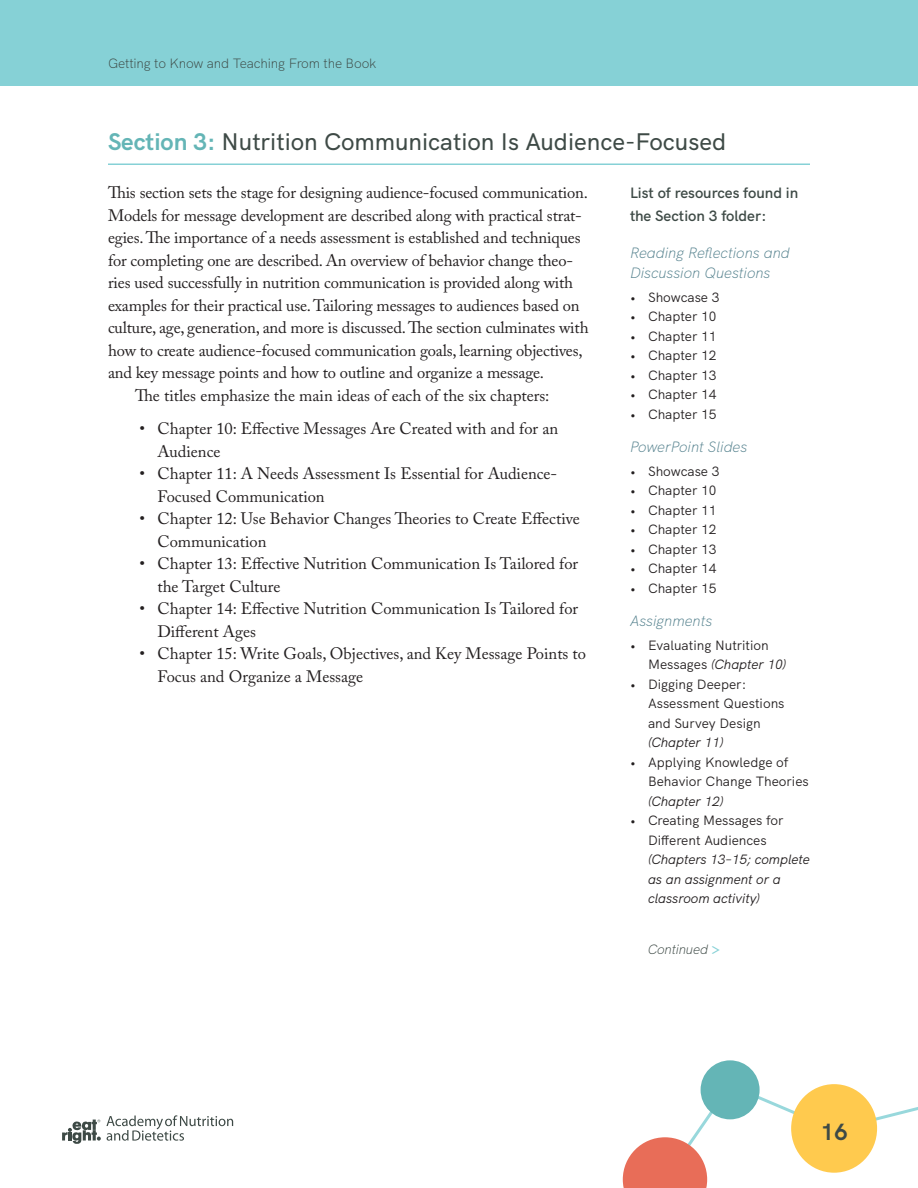
<style>
.page{position:relative;width:918px;height:1188px;background:#fff}
.page>*{position:absolute;margin:0;border:0;box-sizing:border-box;transform-origin:0 0}
.Book_Part_Heading_A{font:500 24px "HK Grotesk";color:#3e4a46}
.t1{font:700 23.4px "HK Grotesk";color:#3e4a46}
.Paragraph_Flush_Left{font:16.5px/22.5px "Adobe Caslon Pro";letter-spacing:-.01em;color:#231f20}
.Paragraph_Indented{font:16.5px "Adobe Caslon Pro";color:#231f20}
.Heading_C{font:italic 300 15px/19.5px "HK Grotesk";color:#588490}
.Resources_header{font:600 15px/22.5px "HK Grotesk";color:#3e4a46}
.t2{font:13.5px/19.5px "HK Grotesk";color:#231f20}
.t3{font:italic 13.5px/19.5px "HK Grotesk";color:#231f20}
.t4{font:300 13.5px "HK Grotesk";letter-spacing:-.01em;color:#3e4a46}
.Box_Text{font:italic 300 13.5px "HK Grotesk";letter-spacing:-.01em;color:#3e4a46}
.s1{font-weight:700;color:#64b5b6}
.s2{font-style:italic}
.s3{font-style:normal}
.s4{font-weight:600;font-style:normal;color:#86d1d6}
</style>
<div class="page">
<svg style="left:623px;top:1082px;width:295px;height:106px"></svg>
<div style="left:701px;top:1060px;width:59px;height:59px;background:#64b5b6;border-radius:50%"></div>
<div style="left:791px;top:1084px;width:86px;height:89px;background:#ffca4e;border-radius:50%"></div>
<svg style="left:62px;top:1115px;width:171px;height:29px"></svg>
<div style="left:0;top:0;width:918px;height:86px;background:#86d1d6"></div>
<hr style="left:108px;top:164px;width:702px;height:1px;background:#86d1d6">
<p class="t4" style="left:108px;top:52px;width:270px">Getting to Know and Teaching From the Book</p>
<p class="Book_Part_Heading_A" style="left:108px;top:123px;width:620px"><span class="s1">Section 3:</span> Nutrition Communication Is Audience-Focused</p>
<p class="Paragraph_Flush_Left" style="left:108px;top:181px;width:482px">This section sets the stage for designing audience-focused communication.<br>Models for message development are described along with practical strat&shy;egies. The importance of a needs assessment is established and techniques for completing one are described. An overview of behavior change theo&shy;ries used successfully in nutrition communication is provided along with examples for their practical use. Tailoring messages to audiences based on culture, age, generation, and more is discussed. The section culminates with how to create audience-focused communication goals, learning objectives, and key message points and how to outline and organize a message.</p>
<p class="Paragraph_Indented" style="left:135px;top:385px;width:416px">The titles emphasize the main ideas of each of the six chapters:</p>
<p class="Paragraph_Flush_Left" style="left:158px;top:417px;width:402px;text-indent:-18px">• Chapter 10: Effective Messages Are Created with and for an<br>Audience</p>
<p class="Paragraph_Flush_Left" style="left:158px;top:462px;width:401px;text-indent:-18px">• Chapter 11: A Needs Assessment Is Essential for Audience-<br>Focused Communication</p>
<p class="Paragraph_Flush_Left" style="left:158px;top:507px;width:424px;text-indent:-18px">• Chapter 12: Use Behavior Changes Theories to Create Effective<br>Communication</p>
<p class="Paragraph_Flush_Left" style="left:158px;top:552px;width:422px;text-indent:-18px">• Chapter 13: Effective Nutrition Communication Is Tailored for the Target Culture</p>
<p class="Paragraph_Flush_Left" style="left:158px;top:597px;width:422px;text-indent:-18px">• Chapter 14: Effective Nutrition Communication Is Tailored for<br>Different Ages</p>
<p class="Paragraph_Flush_Left" style="left:158px;top:642px;width:430px;text-indent:-18px">• Chapter 15: Write Goals, Objectives, and Key Message Points to<br>Focus and Organize a Message</p>
<p class="Resources_header" style="left:630px;top:180px;width:170px">List of resources found in the Section 3 folder:</p>
<p class="Heading_C" style="left:630px;top:242px;width:161px">Reading Reflections and<br>Discussion Questions</p>
<p class="t2" style="left:630px;top:286px;width:91px">• Showcase 3</p>
<p class="t2" style="left:630px;top:305px;width:88px">• Chapter 10</p>
<p class="t2" style="left:630px;top:325px;width:88px">• Chapter 11</p>
<p class="t2" style="left:630px;top:344px;width:88px">• Chapter 12</p>
<p class="t2" style="left:630px;top:364px;width:88px">• Chapter 13</p>
<p class="t2" style="left:630px;top:383px;width:88px">• Chapter 14</p>
<p class="t2" style="left:630px;top:403px;width:88px">• Chapter 15</p>
<p class="Heading_C" style="left:630px;top:435px;width:119px">PowerPoint Slides</p>
<p class="t2" style="left:630px;top:460px;width:91px">• Showcase 3</p>
<p class="t2" style="left:630px;top:479px;width:88px">• Chapter 10</p>
<p class="t2" style="left:630px;top:499px;width:88px">• Chapter 11</p>
<p class="t2" style="left:630px;top:518px;width:88px">• Chapter 12</p>
<p class="t2" style="left:630px;top:538px;width:88px">• Chapter 13</p>
<p class="t2" style="left:630px;top:557px;width:88px">• Chapter 14</p>
<p class="t2" style="left:630px;top:577px;width:88px">• Chapter 15</p>
<p class="Heading_C" style="left:630px;top:609px;width:84px">Assignments</p>
<p class="t2" style="left:648px;top:634px;width:140px;text-indent:-18px">• Evaluating Nutrition<br>Messages <span class="s2">(Chapter 10)</span></p>
<p class="t2" style="left:648px;top:673px;width:138px;text-indent:-18px">• Digging Deeper:<br>Assessment Questions and Survey Design <span class="s2">(Chapter 11)</span></p>
<p class="t2" style="left:648px;top:751px;width:162px;text-indent:-18px">• Applying Knowledge of<br>Behavior Change Theories <span class="s2">(Chapter 12)</span></p>
<p class="t3" style="left:648px;top:809px;width:163px;text-indent:-18px"><span class="s3">• Creating Messages for<br>Different Audiences </span>(Chapters 13–15; complete as an assignment or a classroom activity)</p>
<p class="Box_Text" style="left:648px;top:939px;width:74px">Continued <span class="s4">&gt;</span></p>
<h2 class="t1" style="left:820px;top:1113px;width:29px">16</h2>
</div>
